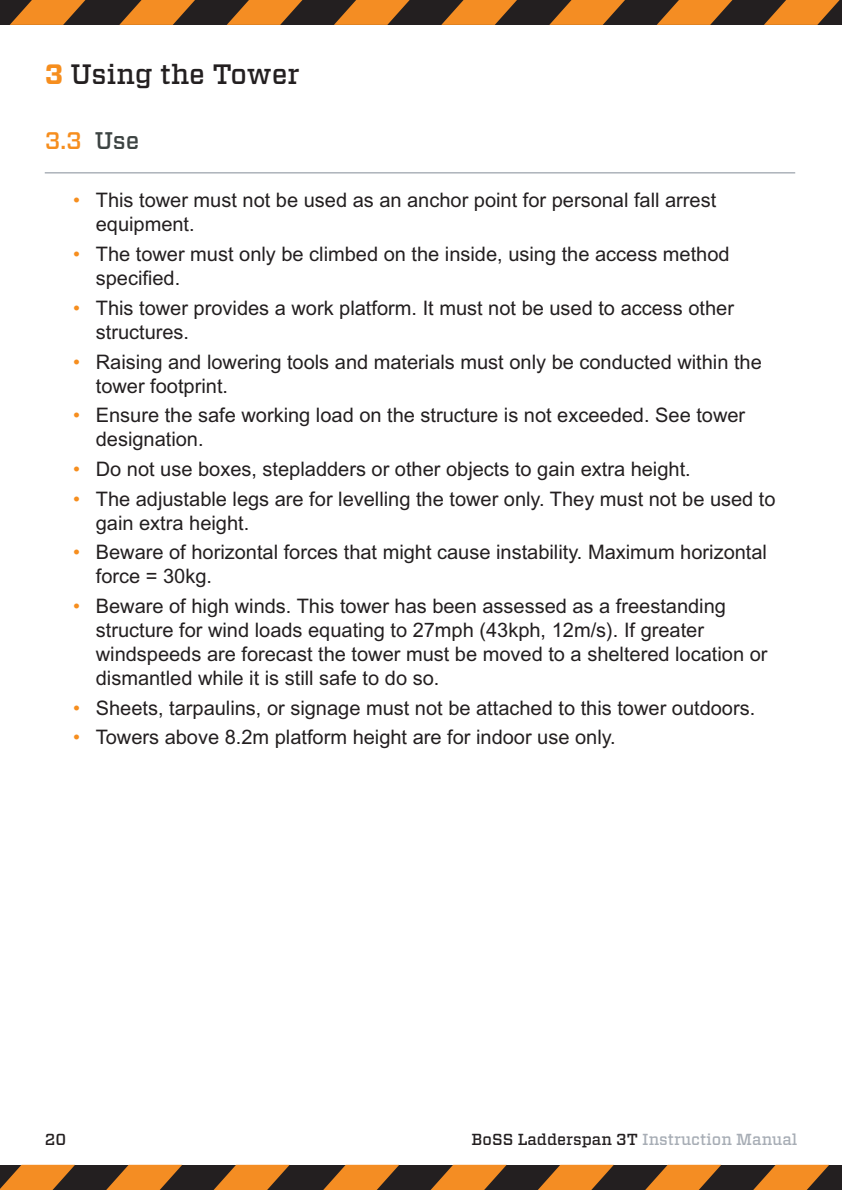
<style>
.page{position:relative;width:842px;height:1190px;background:#fff}
.page>*{position:absolute;margin:0;border:0;box-sizing:border-box;transform-origin:0 0}
.t1{font:500 28px "Vitesse";color:#231f20}
.t2{font:500 24px "Vitesse";color:#f68e1e}
.t3{font:20px/24px "Arial MT Std";color:#231f20}
.t4{font:500 16px "Vitesse";color:#a7adb5}
.t5{font:500 16px "Vitesse";color:#231f20}
.s1{font-weight:700;color:#f68e1e}
.s2{color:#3d4443}
.s3{color:#f68e1e}
.s4{color:#231f20}
</style>
<div class="page">
<div style="left:0;top:0;width:842px;height:25px;background:#231f20"></div>
<svg style="left:10px;top:0;width:76px;height:25px"></svg>
<svg style="left:119px;top:0;width:76px;height:25px"></svg>
<svg style="left:227px;top:0;width:76px;height:25px"></svg>
<svg style="left:334px;top:0;width:76px;height:25px"></svg>
<svg style="left:441px;top:0;width:76px;height:25px"></svg>
<svg style="left:549px;top:0;width:76px;height:25px"></svg>
<svg style="left:657px;top:0;width:76px;height:25px"></svg>
<div style="left:0;top:1164px;width:842px;height:26px;background:#231f20"></div>
<svg style="left:91px;top:1164px;width:91px;height:26px"></svg>
<svg style="left:198px;top:1164px;width:92px;height:26px"></svg>
<svg style="left:308px;top:1164px;width:91px;height:26px"></svg>
<svg style="left:415px;top:1164px;width:91px;height:26px"></svg>
<svg style="left:522px;top:1164px;width:92px;height:26px"></svg>
<svg style="left:629px;top:1164px;width:92px;height:26px"></svg>
<svg style="left:737px;top:1164px;width:92px;height:26px"></svg>
<hr style="left:45px;top:172px;width:750px;height:1px;background:#a7adb5">
<svg style="left:0;top:1164px;width:75px;height:26px"></svg>
<svg style="left:764px;top:0;width:76px;height:25px"></svg>
<p class="t1" style="left:45px;top:56px;width:256px"><span class="s1">3</span> Using the Tower</p>
<p class="t2" style="left:45px;top:125px;width:96px">3.3 <span class="s2">Use</span></p>
<p class="t3" style="left:96px;top:188px;width:622px;text-indent:-23px"><span class="s3">•</span> This tower must not be used as an anchor point for personal fall arrest equipment.</p>
<p class="t3" style="left:96px;top:242px;width:635px;text-indent:-23px"><span class="s3">•</span> The tower must only be climbed on the inside, using the access method specified.</p>
<p class="t3" style="left:96px;top:296px;width:640px;text-indent:-23px"><span class="s3">•</span> This tower provides a work platform. It must not be used to access other structures.</p>
<p class="t3" style="left:96px;top:349px;width:667px;text-indent:-23px"><span class="s3">•</span> Raising and lowering tools and materials must only be conducted within the tower footprint.</p>
<p class="t3" style="left:96px;top:403px;width:651px;text-indent:-23px"><span class="s3">•</span> Ensure the safe working load on the structure is not exceeded. See tower designation.</p>
<p class="t3" style="left:73px;top:457px;width:619px"><span class="s3">•</span> Do not use boxes, stepladders or other objects to gain extra height.</p>
<p class="t3" style="left:96px;top:486px;width:681px;text-indent:-23px"><span class="s3">•</span> The adjustable legs are for levelling the tower only. They must not be used to gain extra height.</p>
<p class="t3" style="left:96px;top:540px;width:672px;text-indent:-23px"><span class="s3">•</span> Beware of horizontal forces that might cause instability. Maximum horizontal force = 30kg.</p>
<p class="t3" style="left:96px;top:594px;width:673px;text-indent:-23px"><span class="s3">•</span> Beware of high winds. This tower has been assessed as a freestanding structure for wind loads equating to 27mph (43kph, 12m/s). If greater windspeeds are forecast the tower must be moved to a sheltered location or dismantled while it is still safe to do so.</p>
<p class="t3" style="left:73px;top:695px;width:683px"><span class="s3">•</span> Sheets, tarpaulins, or signage must not be attached to this tower outdoors.</p>
<p class="t3" style="left:73px;top:725px;width:544px"><span class="s3">•</span> Towers above 8.2m platform height are for indoor use only.</p>
<p class="t5" style="left:45px;top:1129px;width:23px">20</p>
<p class="t4" style="left:471px;top:1129px;width:327px"><span class="s4">BoSS Ladderspan 3T</span> Instruction Manual</p>
</div>
